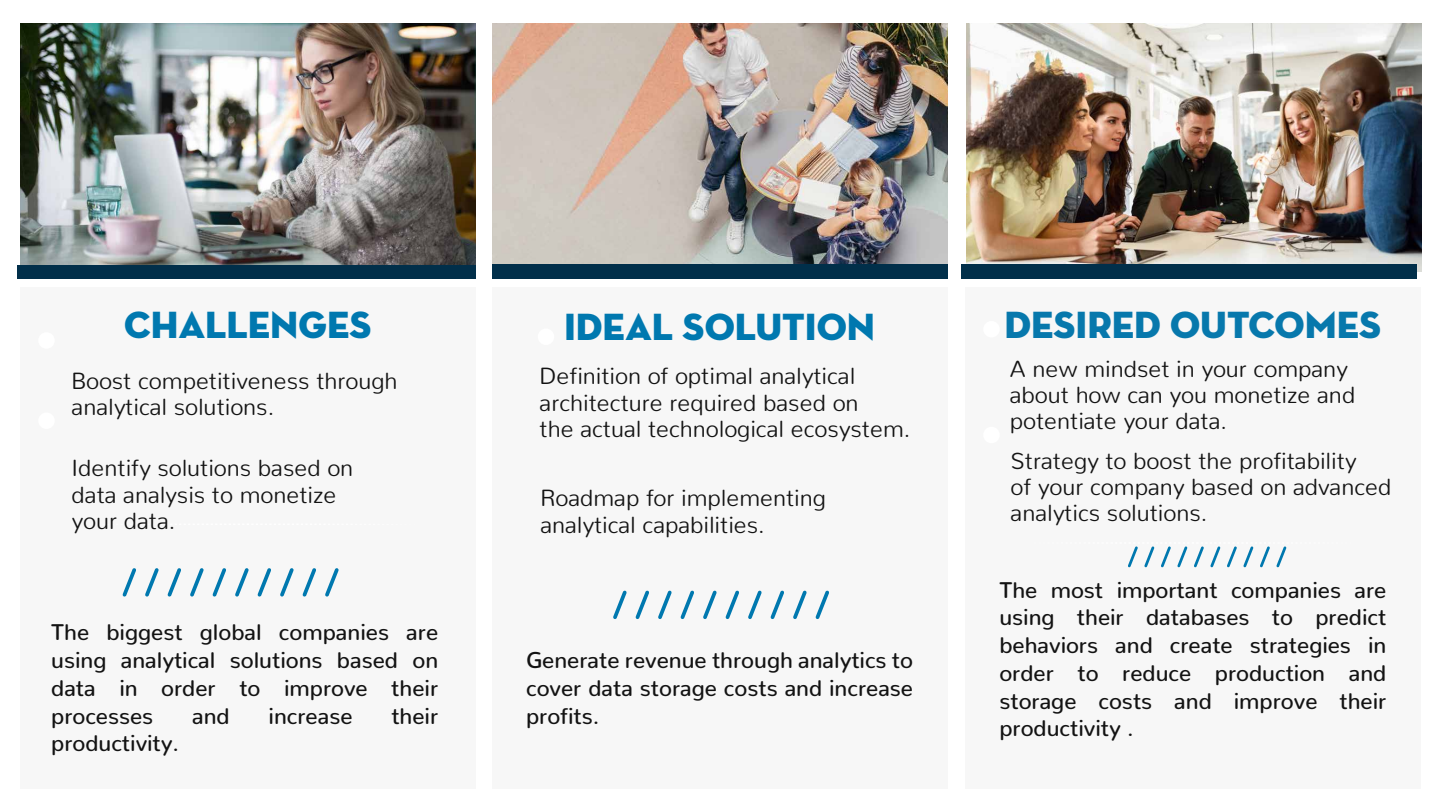
<style>
.page{position:relative;width:1440px;height:810px;background:#fff}
.page>*{position:absolute;margin:0;border:0;box-sizing:border-box;transform-origin:0 0}
.t1{font:38.62px "Neutra Disp Titling";color:#0078af}
.t2{font:300 23.25px/26.2px "Nunito";color:#131313}
.t3{font:500 22.5px/27.8px "Nunito";color:#131313;text-align:justify}
</style>
<div class="page">
<img style="left:966px;top:23px;width:455px;height:249px">
<img style="left:20px;top:23px;width:456px;height:243px">
<div style="left:20px;top:287px;width:456px;height:502px;background:#f7f7f7"></div>
<div style="left:17px;top:266px;width:459px;height:13px;background:#012f4a"></div>
<div style="left:962px;top:265px;width:455px;height:14px;background:#012f4a"></div>
<div style="left:492px;top:287px;width:455px;height:502px;background:#f7f7f7"></div>
<div style="left:965px;top:287px;width:455px;height:502px;background:#f7f7f7"></div>
<svg style="left:122px;top:568px;width:217px;height:29px"></svg>
<svg style="left:613px;top:590px;width:216px;height:29px"></svg>
<svg style="left:1128px;top:546px;width:159px;height:22px"></svg>
<img style="left:492px;top:23px;width:455px;height:242px">
<div style="left:38px;top:332px;width:17px;height:17px;background:#fff;border-radius:50%"></div>
<div style="left:38px;top:412px;width:17px;height:17px;background:#fff;border-radius:50%"></div>
<div style="left:538px;top:328px;width:16px;height:17px;background:#fff;border-radius:50%"></div>
<div style="left:983px;top:321px;width:17px;height:17px;background:#fff;border-radius:50%"></div>
<div style="left:983px;top:427px;width:17px;height:16px;background:#fff;border-radius:50%"></div>
<div style="left:492px;top:265px;width:455px;height:14px;background:#012f4a"></div>
<h1 class="t1" style="left:124px;top:300px;width:249px">CHALLENGES</h1>
<h1 class="t1" style="left:564px;top:302px;width:313px">IDEAL SOLUTION</h1>
<h1 class="t1" style="left:1005px;top:300px;width:378px">DESIRED OUTCOMES</h1>
<p class="t2" style="left:72px;top:365px;width:327px">Boost competitiveness through analytical solutions.</p>
<p class="t2" style="left:540px;top:361px;width:372px">Definition of optimal analytical architecture required based on<br>the actual technological ecosystem.</p>
<p class="t2" style="left:1010px;top:353px;width:347px">A new mindset in your company about how can you monetize and potentiate your data.</p>
<p class="t2" style="left:72px;top:453px;width:283px">Identify solutions based on data analysis to monetize your data.</p>
<p class="t3" style="left:51px;top:616px;width:389px">The biggest global companies are using analytical solutions based on data in order to improve their processes</p>
<p class="t3" style="left:192px;top:699px;width:39px">and</p>
<p class="t3" style="left:269px;top:699px;width:85px">increase</p>
<p class="t3" style="left:391px;top:699px;width:48px">their</p>
<p class="t3" style="left:51px;top:727px;width:129px">productivity.</p>
<p class="t2" style="left:540px;top:483px;width:287px">Roadmap for implementing analytical capabilities.</p>
<p class="t3" style="left:526px;top:644px;width:389px">Generate revenue through analytics to cover data storage costs and increase profits.</p>
<p class="t2" style="left:1011px;top:445px;width:382px">Strategy to boost the profitability<br>of your company based on advanced analytics solutions.</p>
<p class="t3" style="left:999px;top:573px;width:389px">The most important companies are using their databases to predict behaviors and create strategies in order to reduce production and storage costs and improve their productivity .</p>
</div>
